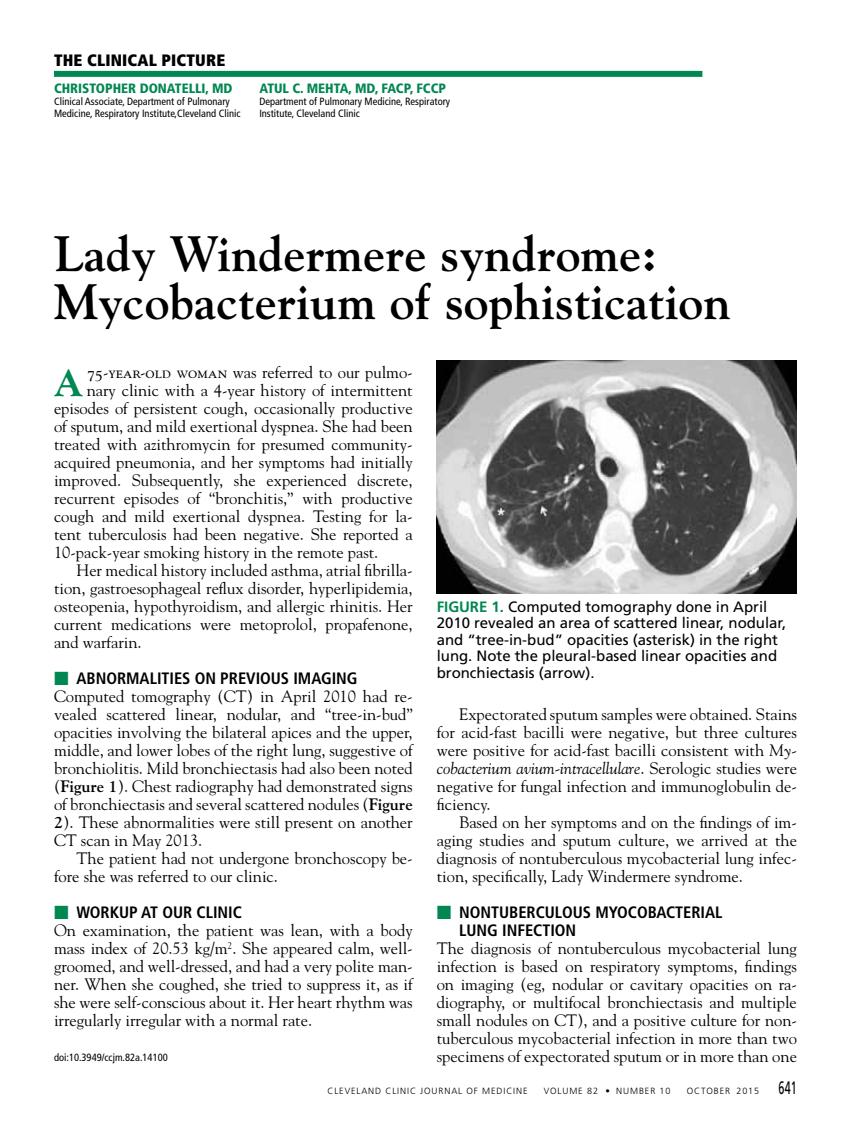
<style>
.page{position:relative;width:851px;height:1134px;background:#fff}
.page>*{position:absolute;margin:0;border:0;box-sizing:border-box;transform-origin:0 0}
.t1{font:700 49.5px/48px "Goudy Std";color:#000}
.t2{font:38.85px "Goudy Std Extra Bold SC800";color:#008752;scale:.96 1}
.t3{font:16.5px/18px "Goudy Std";color:#000;text-align:justify}
.t4{font:700 condensed 16.5px/18px "Frutiger LT Std";color:#000}
.t5{font:900 condensed 16.5px "Frutiger LT Std";letter-spacing:.01em;color:#000}
.t6{font:15px/16.5px "Frutiger LT Std";color:#000}
.t7{font:900 condensed 13.5px "Frutiger LT Std";color:#008752}
.t8{font:condensed 10.5px/12px "Frutiger LT Std";color:#000}
.t9{font:300 9px "Frutiger LT Std";letter-spacing:.1em;color:#000}
.s1{font-family:"Universal Std Newswith Comm Pi";font-weight:400;font-stretch:normal;color:#008752}
.s2{font-weight:700}
.s3{font-weight:700;color:#008752}
.s4{font-style:italic}
.s5{font-weight:400;font-size:18px}
</style>
<div class="page">
<div style="left:54px;top:71px;width:648px;height:6px;background:#008752"></div>
<img style="left:436px;top:360px;width:360px;height:234px">
<p class="t5" style="left:54px;top:51px;width:173px">THE CLINICAL PICTURE</p>
<p class="t7" style="left:54px;top:80px;width:180px">CHRISTOPHER DONATELLI, MD</p>
<p class="t8" style="left:54px;top:96px;width:188px">Clinical Associate, Department of Pulmonary<br>Medicine, Respiratory Institute,Cleveland Clinic</p>
<p class="t7" style="left:259px;top:80px;width:188px">ATUL C. MEHTA, MD, FACP, FCCP</p>
<p class="t8" style="left:259px;top:96px;width:192px">Department of Pulmonary Medicine, Respiratory<br>Institute, Cleveland Clinic</p>
<h1 class="t1" style="left:54px;top:230px;width:678px">Lady Windermere syndrome:<br>Mycobacterium of sophistication</h1>
<h2 class="t2" style="left:54px;top:360px;width:32px">A</h2>
<p class="t3" style="left:87px;top:363px;width:327px">75-year-old woman was referred to our pulmo-</p>
<p class="t3" style="left:87px;top:381px;width:327px">nary clinic with a 4-year history of intermittent</p>
<p class="t3" style="left:54px;top:399px;width:360px">episodes of persistent cough, occasionally productive</p>
<p class="t3" style="left:54px;top:417px;width:360px">of sputum, and mild exertional dyspnea. She had been</p>
<p class="t3" style="left:54px;top:435px;width:360px">treated with azithromycin for presumed community-</p>
<p class="t3" style="left:54px;top:453px;width:360px">acquired pneumonia, and her symptoms had initially</p>
<p class="t3" style="left:54px;top:471px;width:360px">improved. Subsequently, she experienced discrete,</p>
<p class="t3" style="left:54px;top:489px;width:360px">recurrent episodes of “bronchitis,” with productive</p>
<p class="t3" style="left:54px;top:507px;width:360px">cough and mild exertional dyspnea. Testing for la-</p>
<p class="t3" style="left:54px;top:525px;width:360px">tent tuberculosis had been negative. She reported a</p>
<p class="t3" style="left:54px;top:543px;width:326px">10-pack-year smoking history in the remote past.</p>
<p class="t3" style="left:77px;top:561px;width:338px">Her medical history included asthma, atrial fibrilla-</p>
<p class="t3" style="left:54px;top:579px;width:360px">tion, gastroesophageal reflux disorder, hyperlipidemia,</p>
<p class="t3" style="left:54px;top:597px;width:360px">osteopenia, hypothyroidism, and allergic rhinitis. Her</p>
<p class="t3" style="left:54px;top:615px;width:360px">current medications were metoprolol, propafenone,</p>
<p class="t3" style="left:54px;top:633px;width:89px">and warfarin.</p>
<p class="t4" style="left:54px;top:669px;width:305px"><span class="s1">■</span> ABNORMALITIES ON PREVIOUS IMAGING</p>
<p class="t3" style="left:54px;top:687px;width:360px">Computed tomography (CT) in April 2010 had re&shy;vealed scattered linear, nodular, and “tree-in-bud” opacities involving the bilateral apices and the upper, middle, and lower lobes of the right lung, suggestive of bronchiolitis. Mild bronchiectasis had also been noted (<span class="s2">Figure 1</span>). Chest radiography had demonstrated signs of bronchiectasis and several scattered nodules (<span class="s2">Figure 2</span>). These abnormalities were still present on another CT scan in May 2013.</p>
<p class="t3" style="left:54px;top:849px;width:360px;text-indent:23px">The patient had not undergone bronchoscopy be&shy;fore she was referred to our clinic.</p>
<p class="t4" style="left:54px;top:903px;width:189px"><span class="s1">■</span> WORKUP AT OUR CLINIC</p>
<p class="t3" style="left:54px;top:921px;width:360px">On examination, the patient was lean, with a body mass index of 20.53 kg/m<sup>2</sup>. She appeared calm, well&shy;groomed, and well-dressed, and had a very polite man&shy;ner. When she coughed, she tried to suppress it, as if she were self-conscious about it. Her heart rhythm was irregularly irregular with a normal rate.</p>
<p class="t8" style="left:54px;top:1052px;width:115px">doi:10.3949/ccjm.82a.14100</p>
<p class="t6" style="left:436px;top:598px;width:351px"><span class="s3">FIGURE 1.</span> Computed tomography done in April 2010 revealed an area of scattered linear, nodular, and “tree-in-bud” opacities (asterisk) in the right lung. Note the pleural-based linear opacities and bronchiectasis (arrow).</p>
<p class="t3" style="left:437px;top:705px;width:362px;text-indent:22px">Expectorated sputum samples were obtained. Stains for acid-fast bacilli were negative, but three cultures were positive for acid-fast bacilli consistent with <span class="s4">My&shy;cobacterium avium-intracellulare</span>. Serologic studies were negative for fungal infection and immunoglobulin de&shy;ficiency.</p>
<p class="t3" style="left:437px;top:813px;width:362px;text-indent:23px">Based on her symptoms and on the findings of im&shy;aging studies and sputum culture, we arrived at the diagnosis of nontuberculous mycobacterial lung infec&shy;tion, specifically, Lady Windermere syndrome.</p>
<p class="t4" style="left:459px;top:903px;width:264px;text-indent:-23px"><span class="s1">■</span> NONTUBERCULOUS MYOCOBACTERIAL<br>LUNG INFECTION</p>
<p class="t3" style="left:437px;top:939px;width:362px">The diagnosis of nontuberculous mycobacterial lung infection is based on respiratory symptoms, findings on imaging (eg, nodular or cavitary opacities on ra&shy;diography, or multifocal bronchiectasis and multiple small nodules on CT), and a positive culture for non&shy;tuberculous mycobacterial infection in more than two specimens of expectorated sputum or in more than one</p>
<p class="t9" style="left:327px;top:1085px;width:202px">CLEVELAND CLINIC JOURNAL OF MEDICINE</p>
<p class="t9" style="left:543px;top:1085px;width:128px">VOLUME 82 • NUMBER 10</p>
<p class="t9" style="left:686px;top:1085px;width:112px">OCTOBER 2015 <span class="s5">641</span></p>
</div>
